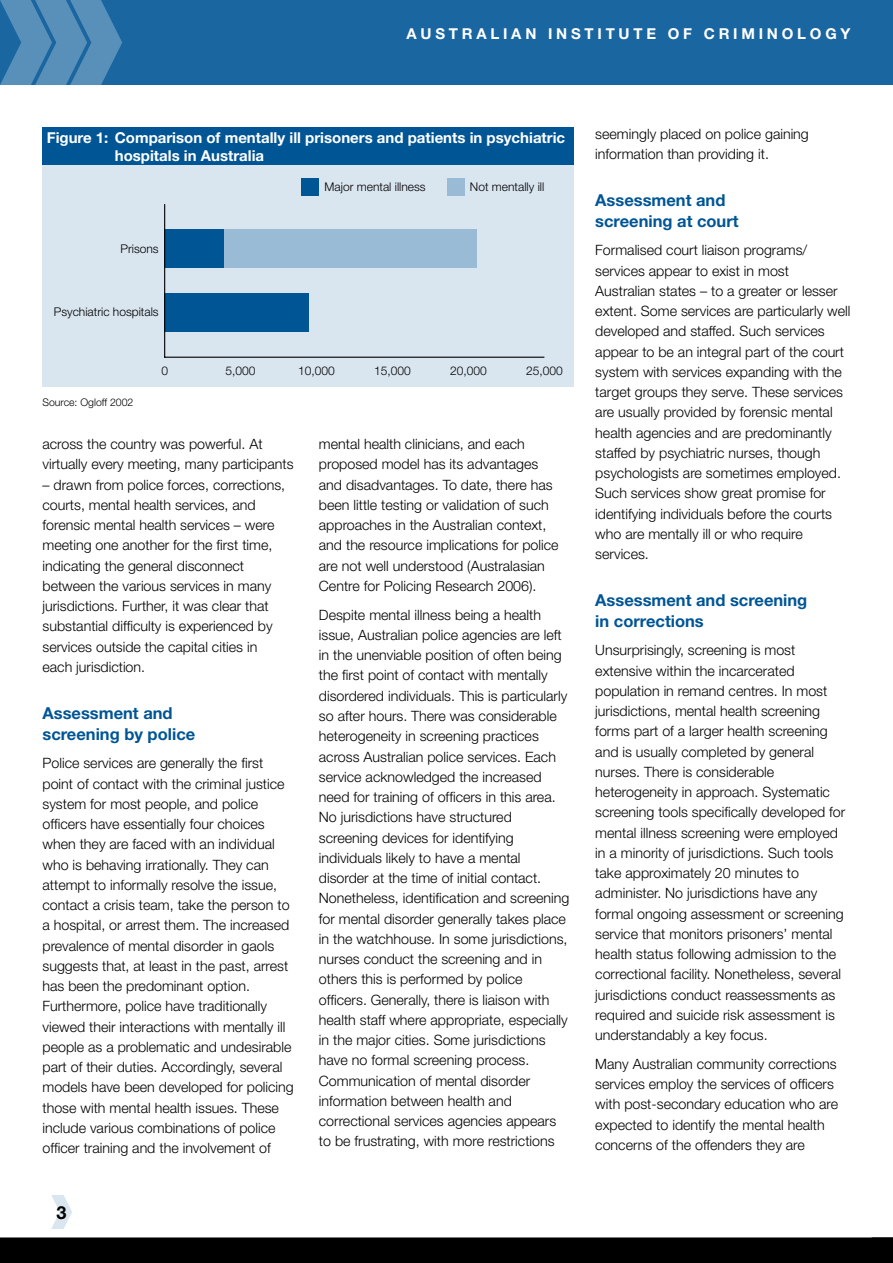
<style>
.page{position:relative;width:893px;height:1263px;background:#fff}
.page>*{position:absolute;margin:0;border:0;box-sizing:border-box;transform-origin:0 0}
.heading_1{font:700 16.5px/21px "Helvetica Neue LT";color:#005595}
.table_heading{font:700 15px/18px "Helvetica Neue LT";color:#fff}
.table_heading-2{font:700 15px "Helvetica Neue LT";letter-spacing:.25em;color:#fff}
.text{font:300 14.25px/20.2px "Helvetica Neue LT";color:#000}
.t1{font:300 12px "Helvetica Neue LT";color:#000}
.table_source{font:300 10.5px "Helvetica Neue LT";color:#000}
</style>
<div class="page">
<div style="left:0;top:0;width:893px;height:85px;background:#1a66a0"></div>
<div style="left:0;top:1237px;width:893px;height:26px;background:#000"></div>
<svg style="left:51px;top:1195px;width:21px;height:34px"></svg>
<svg style="left:0;top:0;width:122px;height:85px"></svg>
<div style="left:43px;top:128px;width:531px;height:38px;background:#005595"></div>
<div style="left:43px;top:166px;width:531px;height:221px;background:#d9e5ef"></div>
<div style="left:447px;top:179px;width:17px;height:17px;background:#99bbd5"></div>
<div style="left:302px;top:179px;width:17px;height:17px;background:#005595"></div>
<div style="left:165px;top:293px;width:144px;height:39px;background:#005595"></div>
<div style="left:224px;top:230px;width:253px;height:38px;background:#99bbd5"></div>
<div style="left:165px;top:230px;width:59px;height:38px;background:#005595"></div>
<hr style="left:164px;top:357px;width:380px;height:1px;background:#000">
<hr style="left:164px;top:204px;width:1px;height:153px;background:#000">
<p class="table_heading-2" style="left:407px;top:25px;width:445px">AUSTRALIAN INSTITUTE OF CRIMINOLOGY</p>
<p class="table_heading" style="left:115px;top:128px;width:452px;text-indent:-68px">Figure 1: Comparison of mentally ill prisoners and patients in psychiatric hospitals in Australia</p>
<p class="t1" style="left:121px;top:241px;width:40px">Prisons</p>
<p class="t1" style="left:54px;top:305px;width:106px">Psychiatric hospitals</p>
<p class="t1" style="left:325px;top:179px;width:103px">Major mental illness</p>
<p class="t1" style="left:470px;top:179px;width:76px">Not mentally ill</p>
<p class="table_source" style="left:43px;top:396px;width:92px">Source: Ogloff 2002</p>
<p class="t1" style="left:161px;top:363px;width:8px">0</p>
<p class="t1" style="left:226px;top:363px;width:32px">5,000</p>
<p class="t1" style="left:298px;top:363px;width:38px">10,000</p>
<p class="t1" style="left:374px;top:363px;width:38px">15,000</p>
<p class="t1" style="left:450px;top:363px;width:38px">20,000</p>
<p class="t1" style="left:526px;top:363px;width:38px">25,000</p>
<p class="text" style="left:43px;top:434px;width:252px">across the country was powerful. At virtually every meeting, many participants</p>
<p class="text" style="left:43px;top:474px;width:244px">– drawn from police forces, corrections, courts, mental health services, and forensic mental health services – were meeting one another for the first time, indicating the general disconnect between the various services in many jurisdictions. Further, it was clear that substantial difficulty is experienced by services outside the capital cities in each jurisdiction.</p>
<p class="heading_1" style="left:43px;top:702px;width:154px">Assessment and screening by police</p>
<p class="text" style="left:43px;top:753px;width:253px">Police services are generally the first point of contact with the criminal justice system for most people, and police officers have essentially four choices when they are faced with an individual who is behaving irrationally. They can attempt to informally resolve the issue, contact a crisis team, take the person to a hospital, or arrest them. The increased prevalence of mental disorder in gaols suggests that, at least in the past, arrest has been the predominant option.<br>Furthermore, police have traditionally viewed their interactions with mentally ill people as a problematic and undesirable part of their duties. Accordingly, several models have been developed for policing those with mental health issues. These include various combinations of police officer training and the involvement of</p>
<p class="text" style="left:319px;top:434px;width:241px">mental health clinicians, and each proposed model has its advantages and disadvantages. To date, there has been little testing or validation of such approaches in the Australian context, and the resource implications for police are not well understood (Australasian Centre for Policing Research 2006).</p>
<p class="text" style="left:319px;top:604px;width:252px">Despite mental illness being a health issue, Australian police agencies are left in the unenviable position of often being the first point of contact with mentally disordered individuals. This is particularly so after hours. There was considerable heterogeneity in screening practices across Australian police services. Each service acknowledged the increased need for training of officers in this area.<br>No jurisdictions have structured screening devices for identifying individuals likely to have a mental disorder at the time of initial contact.<br>Nonetheless, identification and screening for mental disorder generally takes place in the watchhouse. In some jurisdictions, nurses conduct the screening and in others this is performed by police officers. Generally, there is liaison with health staff where appropriate, especially in the major cities. Some jurisdictions have no formal screening process.<br>Communication of mental disorder information between health and correctional services agencies appears to be frustrating, with more restrictions</p>
<p class="text" style="left:595px;top:123px;width:215px">seemingly placed on police gaining information than providing it.</p>
<p class="heading_1" style="left:595px;top:189px;width:145px">Assessment and screening at court</p>
<p class="text" style="left:595px;top:240px;width:257px">Formalised court liaison programs/ services appear to exist in most Australian states – to a greater or lesser extent. Some services are particularly well developed and staffed. Such services appear to be an integral part of the court system with services expanding with the target groups they serve. These services are usually provided by forensic mental health agencies and are predominantly staffed by psychiatric nurses, though psychologists are sometimes employed.<br>Such services show great promise for identifying individuals before the courts who are mentally ill or who require services.</p>
<p class="heading_1" style="left:595px;top:589px;width:214px">Assessment and screening in corrections</p>
<p class="text" style="left:595px;top:640px;width:251px">Unsurprisingly, screening is most extensive within the incarcerated population in remand centres. In most jurisdictions, mental health screening forms part of a larger health screening and is usually completed by general nurses. There is considerable heterogeneity in approach. Systematic screening tools specifically developed for mental illness screening were employed in a minority of jurisdictions. Such tools take approximately 20 minutes to administer. No jurisdictions have any formal ongoing assessment or screening service that monitors prisoners’ mental health status following admission to the correctional facility. Nonetheless, several jurisdictions conduct reassessments as required and suicide risk assessment is understandably a key focus.</p>
<p class="text" style="left:595px;top:1053px;width:244px">Many Australian community corrections services employ the services of officers with post-secondary education who are expected to identify the mental health concerns of the offenders they are</p>
</div>
